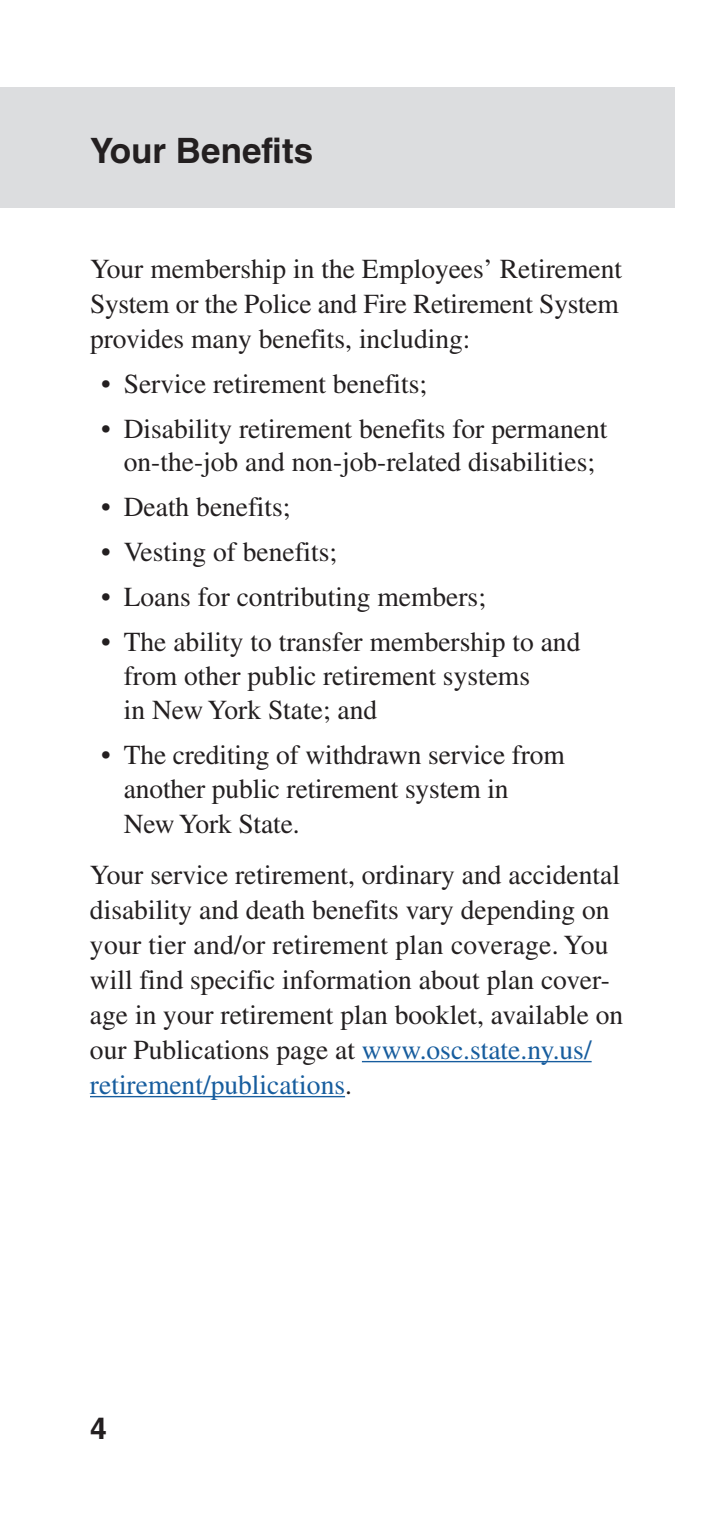
<style>
.page{position:relative;width:720px;height:1530px;background:#fff}
.page>*{position:absolute;margin:0;border:0;box-sizing:border-box;transform-origin:0 0}
.t1{font:700 35px "Helvetica LT Std";color:#231f20}
.t2{font:700 30px "Helvetica LT Std";color:#231f20}
.t3{font:27.5px/35px "Times LT Std";color:#231f20}
.s1{color:#175d9e}
</style>
<div class="page">
<div style="left:0;top:88px;width:675px;height:120px;background:#dcdddf"></div>
<hr style="left:362px;top:1061px;width:230px;height:1px;background:#175d9e">
<hr style="left:90px;top:1096px;width:255px;height:1px;background:#175d9e">
<p class="t1" style="left:90px;top:129px;width:225px">Your Benefits</p>
<p class="t3" style="left:90px;top:251px;width:534px;text-align:justify">Your membership in the Employees’ Retirement System or the Police and Fire Retirement System provides many benefits, including:</p>
<p class="t3" style="left:101px;top:366px;width:327px">• Service retirement benefits;</p>
<p class="t3" style="left:101px;top:411px;width:508px;line-height:33.8px;text-align:center">• Disability retirement benefits for permanent on-the-job and non-job-related disabilities;</p>
<p class="t3" style="left:101px;top:490px;width:191px">• Death benefits;</p>
<p class="t3" style="left:101px;top:534px;width:237px">• Vesting of benefits;</p>
<p class="t3" style="left:101px;top:579px;width:386px">• Loans for contributing members;</p>
<p class="t3" style="left:124px;top:625px;width:458px;line-height:33.8px;text-indent:-22px">• The ability to transfer membership to and from other public retirement systems<br>in New York State; and</p>
<p class="t3" style="left:124px;top:737px;width:443px;text-indent:-22px">• The crediting of withdrawn service from another public retirement system in<br>New York State.</p>
<p class="t3" style="left:90px;top:857px;width:535px">Your service retirement, ordinary and accidental disability and death benefits vary depending on your tier and/or retirement plan coverage. You will find specific information about plan cover&shy;age in your retirement plan booklet, available on our Publications page at <span class="s1">www.osc.state.ny.us/ retirement/publications</span>.</p>
<p class="t2" style="left:90px;top:1410px;width:18px">4</p>
</div>
